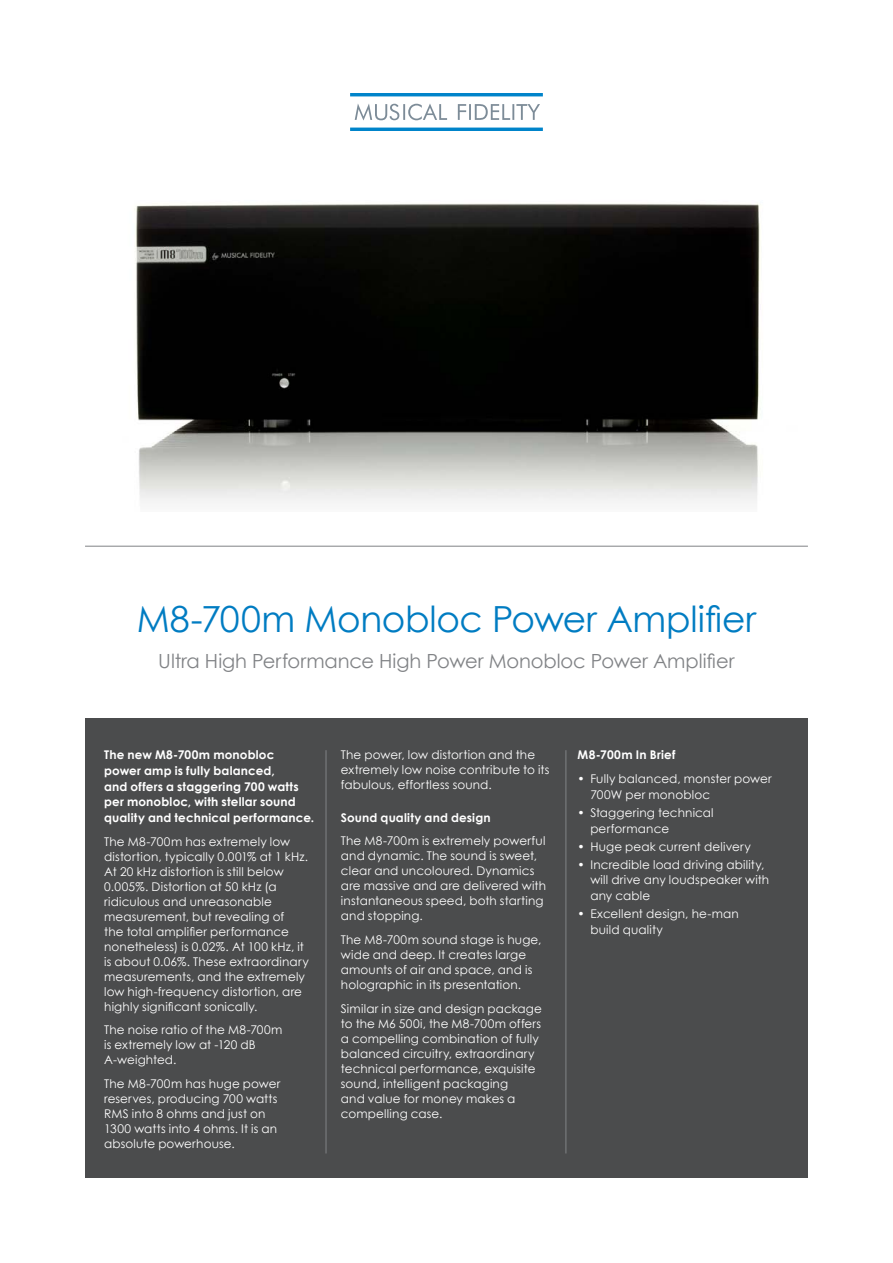
<style>
.page{position:relative;width:893px;height:1263px;background:#fff}
.page>*{position:absolute;margin:0;border:0;box-sizing:border-box;transform-origin:0 0}
.t1{font:36px "Century Gothic";letter-spacing:-.01em;color:#007cc2}
.t2{font:19.5px "Century Gothic";letter-spacing:-.005em;color:#818386}
.Body_copy_white{font:12px/15px "Century Gothic";letter-spacing:.015em;color:#fff}
.Bold_white{font:700 12px/15.8px "Century Gothic";letter-spacing:.01em;color:#fff}
</style>
<div class="page">
<svg style="left:355px;top:103px;width:185px;height:18px"></svg>
<hr style="left:350px;top:128px;width:193px;height:3px;background:#0084ca">
<hr style="left:350px;top:93px;width:193px;height:3px;background:#0084ca">
<div style="left:85px;top:718px;width:723px;height:460px;background:#4b4c4d"></div>
<img style="left:134px;top:203px;width:626px;height:300px">
<hr style="left:326px;top:750px;width:1px;height:403px;background:#818386">
<hr style="left:566px;top:750px;width:1px;height:403px;background:#818386">
<hr style="left:85px;top:546px;width:723px;height:1px;background:#818386">
<p class="t1" style="left:137px;top:597px;width:621px">M8-700m Monobloc Power Amplifier</p>
<p class="t2" style="left:158px;top:649px;width:578px">Ultra High Performance High Power Monobloc Power Amplifier</p>
<p class="Bold_white" style="left:104px;top:747px;width:212px">The new M8-700m monobloc<br>power amp is fully balanced,<br>and offers a staggering 700 watts per monobloc, with stellar sound quality and technical performance.</p>
<p class="Body_copy_white" style="left:104px;top:834px;width:206px">The M8-700m has extremely low distortion, typically 0.001% at 1 kHz.<br>At 20 kHz distortion is still below 0.005%. Distortion at 50 kHz (a ridiculous and unreasonable measurement, but revealing of<br>the total amplifier performance nonetheless) is 0.02%. At 100 kHz, it is about 0.06%. These extraordinary measurements, and the extremely low high-frequency distortion, are highly significant sonically.</p>
<p class="Body_copy_white" style="left:104px;top:1022px;width:180px">The noise ratio of the M8-700m is extremely low at -120 dB<br>A-weighted.</p>
<p class="Body_copy_white" style="left:104px;top:1076px;width:178px">The M8-700m has huge power reserves, producing 700 watts<br>RMS into 8 ohms and just on<br>1300 watts into 4 ohms. It is an absolute powerhouse.</p>
<p class="Body_copy_white" style="left:341px;top:747px;width:210px">The power, low distortion and the extremely low noise contribute to its fabulous, effortless sound.</p>
<p class="Bold_white" style="left:341px;top:809px;width:151px">Sound quality and design</p>
<p class="Body_copy_white" style="left:341px;top:833px;width:207px">The M8-700m is extremely powerful and dynamic. The sound is sweet, clear and uncoloured. Dynamics are massive and are delivered with instantaneous speed, both starting and stopping.</p>
<p class="Body_copy_white" style="left:341px;top:932px;width:202px">The M8-700m sound stage is huge, wide and deep. It creates large amounts of air and space, and is holographic in its presentation.</p>
<p class="Body_copy_white" style="left:341px;top:1000px;width:203px">Similar in size and design package to the M6 500i, the M8-700m offers a compelling combination of fully balanced circuitry, extraordinary technical performance, exquisite sound, intelligent packaging<br>and value for money makes a compelling case.</p>
<p class="Bold_white" style="left:578px;top:747px;width:99px">M8-700m In Brief</p>
<p class="Body_copy_white" style="left:590px;top:771px;width:183px;line-height:15.8px;text-indent:-13px">• Fully balanced, monster power<br>700W per monobloc</p>
<p class="Body_copy_white" style="left:590px;top:805px;width:125px;line-height:15.8px;text-indent:-13px">• Staggering technical performance</p>
<p class="Body_copy_white" style="left:578px;top:839px;width:175px">• Huge peak current delivery</p>
<p class="Body_copy_white" style="left:590px;top:856px;width:180px;line-height:15.8px;text-indent:-13px">• Incredible load driving ability, will drive any loudspeaker with any cable</p>
<p class="Body_copy_white" style="left:590px;top:905px;width:150px;line-height:15.8px;text-indent:-13px">• Excellent design, he-man build quality</p>
</div>
